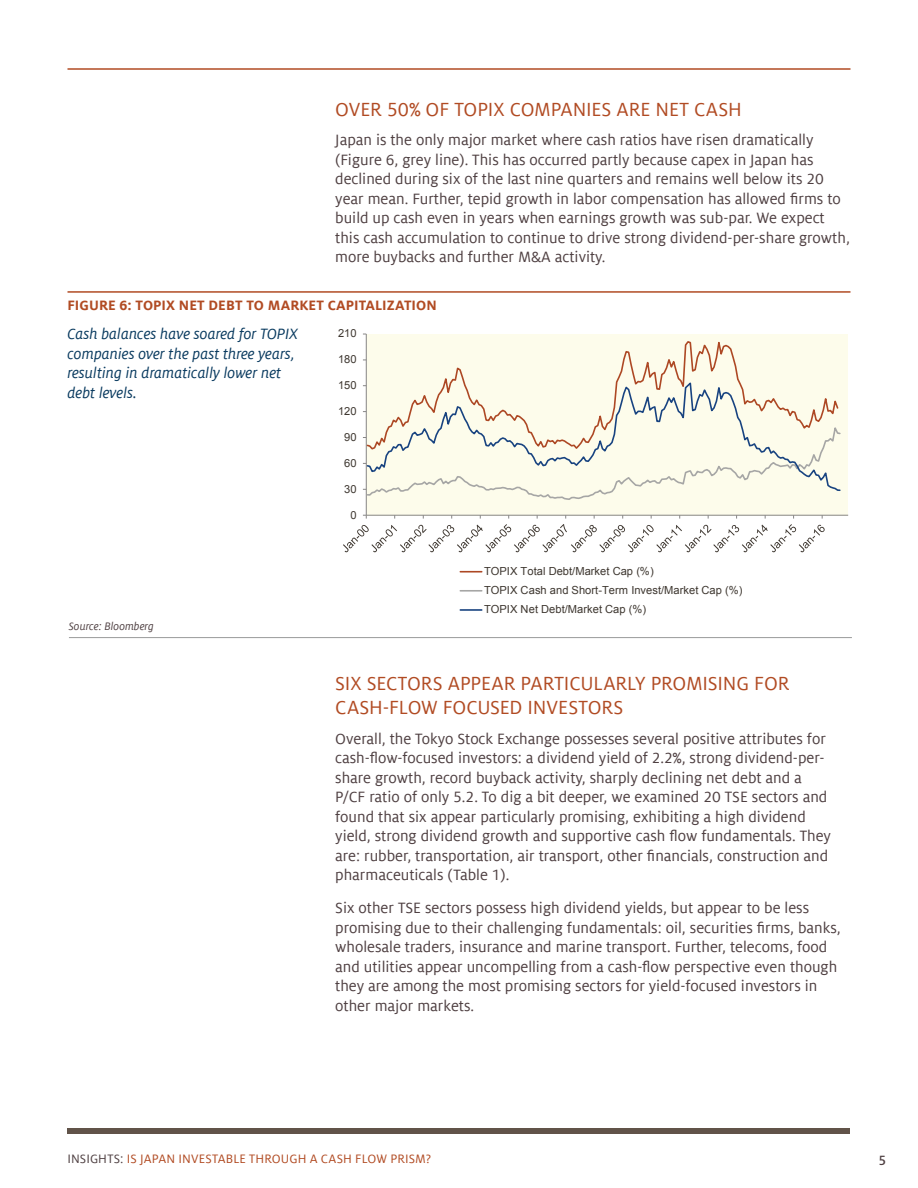
<style>
.page{position:relative;width:918px;height:1188px;background:#fff}
.page>*{position:absolute;margin:0;border:0;box-sizing:border-box;transform-origin:0 0}
.t1{font:21px/24px "Milo Offc Pro";letter-spacing:-.01em;color:#b14b23}
.t2{font:16.5px/19.5px "Milo Offc Pro";color:#4f4042}
.t3{font:italic 16.5px/19.5px "Milo Offc Pro";color:#093a5f}
.t4{font:700 15px "Milo Offc Pro";letter-spacing:.005em;color:#b14b23}
.t5{font:500 15px "Milo Sc Offc Pro";color:#4f4042}
.t6{font:13.5px "Milo Offc Pro";letter-spacing:.005em;color:#b14b23}
.t7{font:italic 12px "Milo Offc Pro";color:#4f4042}
.t8{font:11.1px/19px "Arial";color:#3e3730}
.s1{color:#4f4042}
</style>
<div class="page">
<hr style="left:69px;top:637px;width:783px;height:1px;background:#9a9b9b">
<div style="left:366px;top:334px;width:482px;height:181px;background:#fdfceb"></div>
<hr style="left:366px;top:334px;width:1px;height:181px;background:#878686">
<hr style="left:366px;top:515px;width:482px;height:1px;background:#878686">
<svg style="left:366px;top:334px;width:373px;height:45px"></svg>
<svg style="left:363px;top:423px;width:249px;height:78px"></svg>
<svg style="left:366px;top:379px;width:475px;height:113px"></svg>
<svg style="left:343px;top:515px;width:482px;height:37px"></svg>
<hr style="left:460px;top:571px;width:22px;height:2px;background:#ad4824">
<hr style="left:460px;top:590px;width:22px;height:2px;background:#a6a6a5">
<hr style="left:460px;top:609px;width:22px;height:2px;background:#184380">
<hr style="left:68px;top:291px;width:782px;height:2px;background:#b14b23">
<hr style="left:68px;top:68px;width:782px;height:2px;background:#b14b23">
<div style="left:68px;top:1128px;width:782px;height:6px;background:#615349"></div>
<p class="t1" style="left:335px;top:97px;width:408px">OVER 50% OF TOPIX COMPANIES ARE NET CASH</p>
<p class="t2" style="left:335px;top:130px;width:516px">Japan is the only major market where cash ratios have risen dramatically (Figure 6, grey line). This has occurred partly because capex in Japan has declined during six of the last nine quarters and remains well below its 20 year mean. Further, tepid growth in labor compensation has allowed firms to build up cash even in years when earnings growth was sub-par. We expect this cash accumulation to continue to drive strong dividend-per-share growth, more buybacks and further M&amp;A activity.</p>
<p class="t4" style="left:68px;top:296px;width:371px">FIGURE 6: TOPIX NET DEBT TO MARKET CAPITALIZATION</p>
<p class="t3" style="left:68px;top:324px;width:232px">Cash balances have soared for TOPIX companies over the past three years, resulting in dramatically lower net debt levels.</p>
<p class="t8" style="left:338px;top:324px;width:20px">210</p>
<p class="t8" style="left:338px;top:350px;width:20px">180</p>
<p class="t8" style="left:338px;top:376px;width:20px">150</p>
<p class="t8" style="left:338px;top:402px;width:20px">120</p>
<p class="t8" style="left:344px;top:428px;width:14px">90</p>
<p class="t8" style="left:344px;top:454px;width:14px">60</p>
<p class="t8" style="left:344px;top:479px;width:14px">30</p>
<p class="t7" style="left:69px;top:620px;width:86px">Source: Bloomberg</p>
<p class="t8" style="left:350px;top:505px;width:8px">0</p>
<p class="t8" style="left:484px;top:562px;width:260px">TOPIX Total Debt/Market Cap (%)<br>TOPIX Cash and Short-Term Invest/Market Cap (%)<br>TOPIX Net Debt/Market Cap (%)</p>
<p class="t1" style="left:335px;top:672px;width:456px">SIX SECTORS APPEAR PARTICULARLY PROMISING FOR<br>CASH-FLOW FOCUSED INVESTORS</p>
<p class="t2" style="left:335px;top:729px;width:497px">Overall, the Tokyo Stock Exchange possesses several positive attributes for cash-flow-focused investors: a dividend yield of 2.2%, strong dividend-per&shy;share growth, record buyback activity, sharply declining net debt and a P/CF ratio of only 5.2. To dig a bit deeper, we examined 20 TSE sectors and found that six appear particularly promising, exhibiting a high dividend yield, strong dividend growth and supportive cash flow fundamentals. They are: rubber, transportation, air transport, other financials, construction and pharmaceuticals (Table 1).</p>
<p class="t2" style="left:335px;top:899px;width:507px">Six other TSE sectors possess high dividend yields, but appear to be less promising due to their challenging fundamentals: oil, securities firms, banks, wholesale traders, insurance and marine transport. Further, telecoms, food and utilities appear uncompelling from a cash-flow perspective even though they are among the most promising sectors for yield-focused investors in other major markets.</p>
<p class="t6" style="left:68px;top:1152px;width:365px"><span class="s1">insights:</span> Is Japan I nvestable Through a Cash Flow Prism?</p>
<p class="t5" style="left:879px;top:1150px;width:9px">5</p>
</div>
